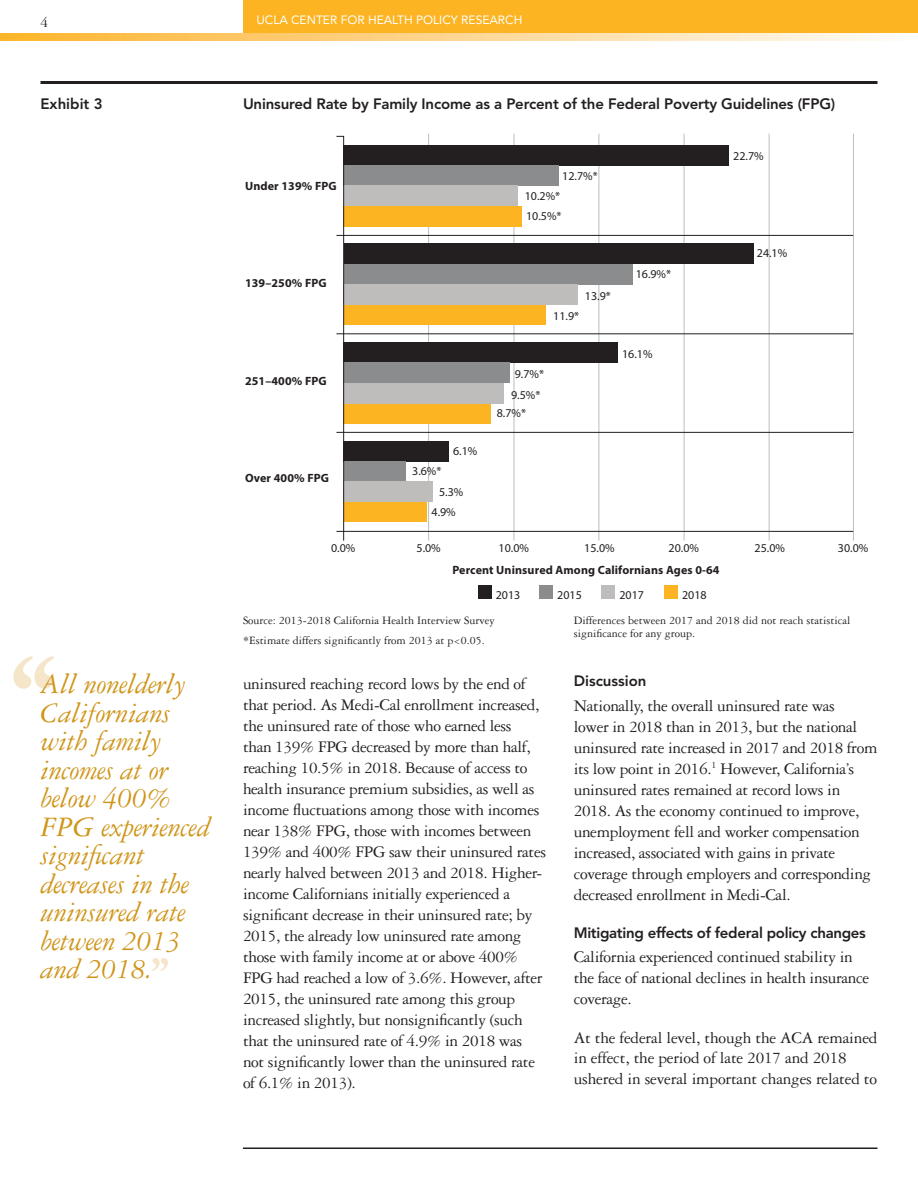
<style>
.page{position:relative;width:918px;height:1188px;background:#fff}
.page>*{position:absolute;margin:0;border:0;box-sizing:border-box;transform-origin:0 0}
.t1{font:700 150px "Garamond Three";color:#f5e6ca}
.t2{font:700 60px "Garamond Three";color:#f5e6ca}
.Pull-Quotes{font:italic 30px/28.5px "Garamond Three";letter-spacing:-.01em;color:#cf9519}
.Text_2{font:17.25px/21px "Garamond Three";letter-spacing:-.02em;color:#231f20}
.Exhibit_Titles{font:800 15px "Avenir";letter-spacing:-.01em;color:#231f20}
.Subheads_2{font:800 15px "Avenir";letter-spacing:-.02em;color:#231f20}
.Subheads_2-2{font:800 15px "Avenir";color:#231f20}
.t3{font:15px "Garamond Three";color:#231f20}
.Footnotes{font:12px/13.5px "Garamond Three";color:#231f20}
.t4{font:12px/20.5px "Myriad Pro";color:#231f20;text-align:center}
.t5{font:700 12px "Myriad Pro";letter-spacing:.01em;color:#231f20}
.t6{font:12px "Avenir";color:#fff}
</style>
<div class="page">
<div style="left:243px;top:0;width:675px;height:36px;background:#fcb423"></div>
<svg style="left:0;top:34px;width:918px;height:6px;background:#fdd793"></svg>
<hr style="left:243px;top:1148px;width:635px;height:1px;background:#231f20">
<hr style="left:40px;top:81px;width:838px;height:3px;background:#231f20">
<hr style="left:428px;top:134px;width:1px;height:407px;background:#bcbdc0">
<hr style="left:684px;top:134px;width:1px;height:407px;background:#bcbdc0">
<hr style="left:769px;top:134px;width:1px;height:407px;background:#bcbdc0">
<hr style="left:514px;top:134px;width:1px;height:407px;background:#bcbdc0">
<hr style="left:599px;top:134px;width:1px;height:407px;background:#bcbdc0">
<hr style="left:853px;top:134px;width:1px;height:407px;background:#bcbdc0">
<div style="left:344px;top:502px;width:82px;height:20px;background:#fcb423"></div>
<div style="left:344px;top:403px;width:147px;height:20px;background:#fcb423"></div>
<div style="left:344px;top:305px;width:201px;height:20px;background:#fcb423"></div>
<div style="left:344px;top:206px;width:178px;height:20px;background:#fcb423"></div>
<hr style="left:336px;top:235px;width:517px;height:1px;background:#231f20">
<hr style="left:336px;top:333px;width:517px;height:1px;background:#231f20">
<hr style="left:336px;top:432px;width:517px;height:1px;background:#231f20">
<hr style="left:336px;top:531px;width:517px;height:1px;background:#231f20">
<div style="left:344px;top:145px;width:385px;height:20px;background:#231f20"></div>
<div style="left:344px;top:165px;width:215px;height:21px;background:#8b8c8d"></div>
<div style="left:344px;top:186px;width:174px;height:20px;background:#bebdbc"></div>
<div style="left:344px;top:244px;width:410px;height:20px;background:#231f20"></div>
<div style="left:344px;top:264px;width:288px;height:20px;background:#8b8c8d"></div>
<div style="left:344px;top:284px;width:234px;height:21px;background:#bebdbc"></div>
<div style="left:344px;top:342px;width:274px;height:21px;background:#231f20"></div>
<div style="left:344px;top:363px;width:166px;height:20px;background:#8b8c8d"></div>
<div style="left:344px;top:383px;width:160px;height:20px;background:#bebdbc"></div>
<div style="left:344px;top:441px;width:105px;height:20px;background:#231f20"></div>
<div style="left:344px;top:461px;width:62px;height:20px;background:#8b8c8d"></div>
<div style="left:344px;top:482px;width:89px;height:20px;background:#bebdbc"></div>
<svg style="left:336px;top:136px;width:8px;height:405px"></svg>
<div style="left:478px;top:585px;width:14px;height:14px;background:#231f20"></div>
<div style="left:540px;top:585px;width:13px;height:14px;background:#8b8c8d"></div>
<div style="left:602px;top:585px;width:13px;height:14px;background:#bebdbc"></div>
<div style="left:664px;top:585px;width:14px;height:14px;background:#fcb423"></div>
<p class="t3" style="left:40px;top:14px;width:9px">4</p>
<p class="t6" style="left:256px;top:13px;width:267px">UCLA CENTER FOR HEALTH POLICY RESEARCH</p>
<p class="Exhibit_Titles" style="left:40px;top:95px;width:64px">Exhibit 3</p>
<p class="Exhibit_Titles" style="left:243px;top:95px;width:594px">Uninsured Rate by Family Income as a Percent of the Federal Poverty Guidelines (FPG)</p>
<p class="t4" style="left:733px;top:145px;width:32px">22.7%</p>
<p class="t4" style="left:562px;top:165px;width:37px">12.7%*</p>
<p class="t4" style="left:525px;top:186px;width:37px">10.2%*</p>
<p class="t5" style="left:245px;top:178px;width:93px">Under 139% FPG</p>
<p class="t5" style="left:245px;top:275px;width:83px">139–250% FPG</p>
<p class="t5" style="left:245px;top:373px;width:83px">251–400% FPG</p>
<p class="t4" style="left:526px;top:206px;width:37px">10.5%*</p>
<p class="t4" style="left:585px;top:286px;width:27px">13.9*</p>
<p class="t4" style="left:553px;top:306px;width:27px">11.9*</p>
<p class="t4" style="left:511px;top:364px;width:35px">9.7%*<br>9.5%*</p>
<p class="t4" style="left:497px;top:402px;width:31px">8.7%*</p>
<p class="t4" style="left:636px;top:263px;width:37px">16.9%*</p>
<p class="t4" style="left:622px;top:344px;width:32px">16.1%</p>
<p class="t4" style="left:757px;top:243px;width:32px">24.1%</p>
<p class="t5" style="left:245px;top:470px;width:86px">Over 400% FPG</p>
<p class="t4" style="left:453px;top:441px;width:26px">6.1%</p>
<p class="t4" style="left:439px;top:461px;width:26px;text-align:left;text-indent:-27px">3.6%*<br>5.3%</p>
<p class="t4" style="left:432px;top:501px;width:26px">4.9%</p>
<p class="t4" style="left:331px;top:538px;width:26px">0.0%</p>
<p class="t4" style="left:417px;top:538px;width:26px">5.0%</p>
<p class="t4" style="left:499px;top:538px;width:32px">10.0%</p>
<p class="t4" style="left:584px;top:538px;width:32px">15.0%</p>
<p class="t4" style="left:669px;top:538px;width:32px">20.0%</p>
<p class="t4" style="left:755px;top:538px;width:32px">25.0%</p>
<p class="t4" style="left:838px;top:538px;width:32px">30.0%</p>
<p class="t1" style="left:6px;top:622px;width:56px">‘‘</p>
<p class="Pull-Quotes" style="left:40px;top:670px;width:171px">All nonelderly<br>Californians with family incomes at or below 400%<br>FPG experienced significant decreases in the uninsured rate between 2013 and 2018.</p>
<p class="t2" style="left:149px;top:945px;width:23px">’’</p>
<p class="t5" style="left:452px;top:562px;width:269px">Percent Uninsured Among Californians Ages 0-64</p>
<p class="Footnotes" style="left:243px;top:613px;width:253px">Source: 2013-2018 California Health Interview Survey</p>
<p class="Footnotes" style="left:243px;top:633px;width:243px">*Estimate differs significantly from 2013 at p&lt;0.05.</p>
<p class="t4" style="left:496px;top:584px;width:26px">2013</p>
<p class="t4" style="left:557px;top:584px;width:26px">2015</p>
<p class="t4" style="left:619px;top:584px;width:26px">2017</p>
<p class="t4" style="left:682px;top:584px;width:26px">2018</p>
<p class="Footnotes" style="left:574px;top:613px;width:278px">Differences between 2017 and 2018 did not reach statistical significance for any group.</p>
<p class="Text_2" style="left:243px;top:673px;width:305px">uninsured reaching record lows by the end of that period. As Medi-Cal enrollment increased, the uninsured rate of those who earned less<br>than 139% FPG decreased by more than half, reaching 10.5% in 2018. Because of access to health insurance premium subsidies, as well as income fluctuations among those with incomes near 138% FPG, those with incomes between 139% and 400% FPG saw their uninsured rates nearly halved between 2013 and 2018. Higher&shy;income Californians initially experienced a significant decrease in their uninsured rate; by 2015, the already low uninsured rate among those with family income at or above 400% FPG had reached a low of 3.6%. However, after 2015, the uninsured rate among this group increased slightly, but nonsignificantly (such that the uninsured rate of 4.9% in 2018 was not significantly lower than the uninsured rate of 6.1% in 2013).</p>
<p class="Subheads_2-2" style="left:574px;top:672px;width:74px">Discussion</p>
<p class="Text_2" style="left:574px;top:695px;width:305px">Nationally, the overall uninsured rate was<br>lower in 2018 than in 2013, but the national uninsured rate increased in 2017 and 2018 from its low point in 2016.<sup>1</sup> However, California’s uninsured rates remained at record lows in 2018. As the economy continued to improve, unemployment fell and worker compensation increased, associated with gains in private coverage through employers and corresponding decreased enrollment in Medi-Cal.</p>
<p class="Subheads_2" style="left:574px;top:924px;width:294px">Mitigating effects of federal policy changes</p>
<p class="Text_2" style="left:574px;top:946px;width:297px">California experienced continued stability in the face of national declines in health insurance coverage.</p>
<p class="Text_2" style="left:574px;top:1027px;width:305px">At the federal level, though the ACA remained in effect, the period of late 2017 and 2018 ushered in several important changes related to</p>
</div>
